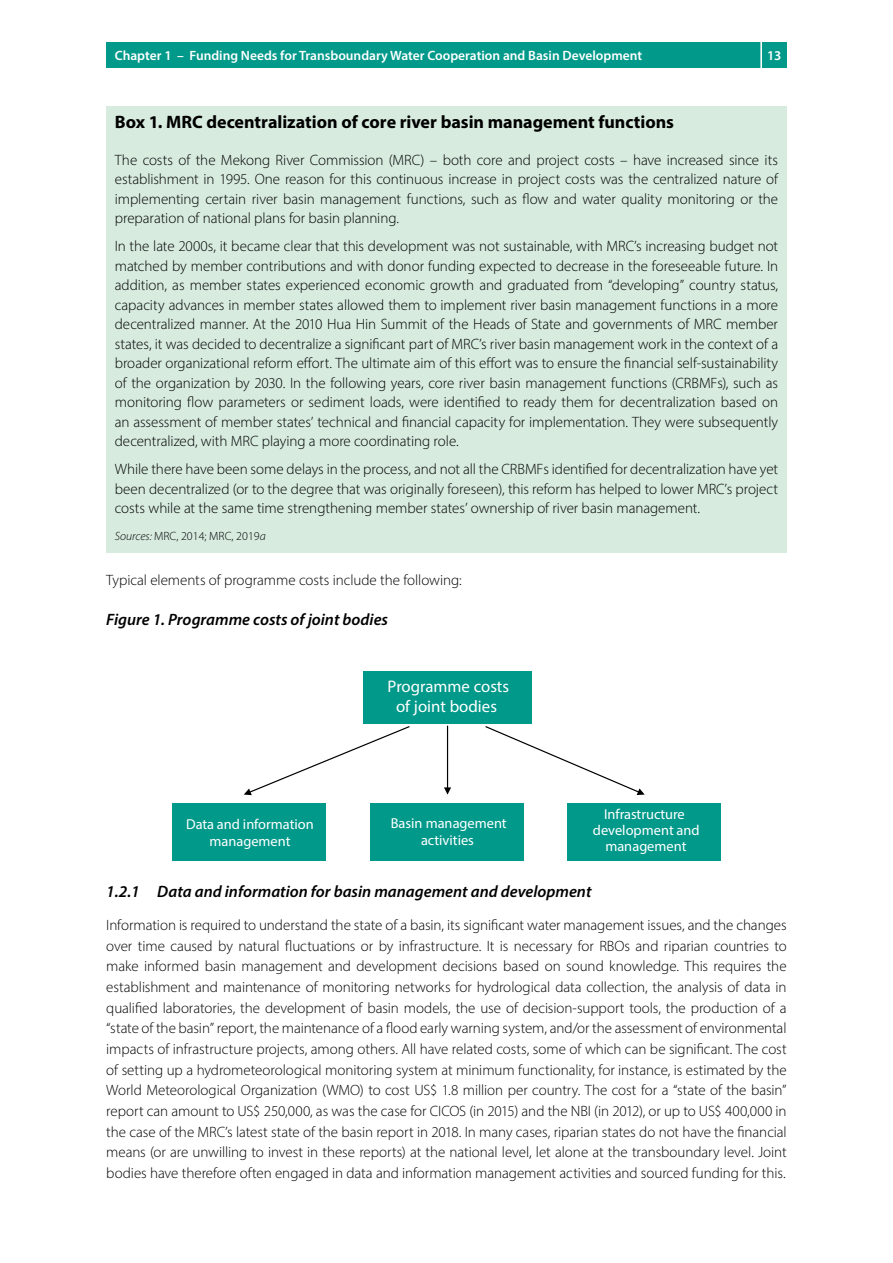
<style>
.page{position:relative;width:893px;height:1263px;background:#fff}
.page>*{position:absolute;margin:0;border:0;box-sizing:border-box;transform-origin:0 0}
.t1{font:700 18px "Myriad Pro";color:#000}
.t2{font:16.8px/20.1px "Myriad Pro";color:#fff;text-align:center}
.t3{font:italic 600 16.5px "Myriad Pro";color:#000}
.t4{font:300 15px/19.5px "Myriad Pro";letter-spacing:-.005em;color:#000;text-align:justify}
.t5{font:14.4px/17.2px "Myriad Pro";color:#fff;text-align:center}
.t6{font:600 13.5px "Myriad Pro";color:#fff}
.t7{font:300 12px "Myriad Pro";color:#000}
.s1{font-style:italic}
</style>
<div class="page">
<div style="left:762px;top:43px;width:25px;height:25px;background:#00998a"></div>
<div style="left:106px;top:43px;width:655px;height:25px;background:#00998a"></div>
<hr style="left:760px;top:36px;width:2px;height:50px;background:#fff">
<div style="left:363px;top:671px;width:168px;height:53px;background:#00998a"></div>
<div style="left:172px;top:803px;width:153px;height:57px;background:#00998a"></div>
<div style="left:370px;top:803px;width:154px;height:57px;background:#00998a"></div>
<div style="left:568px;top:803px;width:153px;height:57px;background:#00998a"></div>
<svg style="left:485px;top:726px;width:160px;height:69px"></svg>
<svg style="left:244px;top:726px;width:166px;height:69px"></svg>
<hr style="left:447px;top:726px;width:1px;height:62px;background:#000">
<svg style="left:444px;top:787px;width:7px;height:8px"></svg>
<div style="left:106px;top:106px;width:681px;height:447px;background:#d7ebdf"></div>
<p class="t6" style="left:115px;top:47px;width:529px">Chapter 1 – Funding Needs for Transboundary Water Cooperation and Basin Development</p>
<p class="t6" style="left:767px;top:47px;width:16px">13</p>
<p class="t1" style="left:115px;top:111px;width:561px">Box 1. MRC decentralization of core river basin management functions</p>
<p class="t4" style="left:115px;top:150px;width:665px">The costs of the Mekong River Commission (MRC) – both core and project costs – have increased since its establishment in 1995. One reason for this continuous increase in project costs was the centralized nature of implementing certain river basin management functions, such as flow and water quality monitoring or the preparation of national plans for basin planning.</p>
<p class="t4" style="left:115px;top:236px;width:665px">In the late 2000s, it became clear that this development was not sustainable, with MRC’s increasing budget not matched by member contributions and with donor funding expected to decrease in the foreseeable future. In addition, as member states experienced economic growth and graduated from “developing” country status, capacity advances in member states allowed them to implement river basin management functions in a more decentralized manner. At the 2010 Hua Hin Summit of the Heads of State and governments of MRC member states, it was decided to decentralize a significant part of MRC’s river basin management work in the context of a broader organizational reform effort. The ultimate aim of this effort was to ensure the financial self-sustainability of the organization by 2030. In the following years, core river basin management functions (CRBMFs), such as monitoring flow parameters or sediment loads, were identified to ready them for decentralization based on an assessment of member states’ technical and financial capacity for implementation. They were subsequently decentralized, with MRC playing a more coordinating role.</p>
<p class="t4" style="left:115px;top:459px;width:665px">While there have been some delays in the process, and not all the CRBMFs identified for decentralization have yet been decentralized (or to the degree that was originally foreseen), this reform has helped to lower MRC’s project costs while at the same time strengthening member states’ ownership of river basin management.</p>
<p class="t7" style="left:115px;top:528px;width:152px"><span class="s1">Sources:</span> MRC, 2014; MRC, 2019<span class="s1">a</span></p>
<p class="t4" style="left:106px;top:570px;width:357px">Typical elements of programme costs include the following:</p>
<p class="t3" style="left:106px;top:609px;width:283px">Figure 1. Programme costs of joint bodies</p>
<p class="t2" style="left:387px;top:676px;width:123px">Programme costs of joint bodies</p>
<p class="t5" style="left:186px;top:815px;width:129px">Data and information management</p>
<p class="t5" style="left:391px;top:814px;width:117px">Basin management activities</p>
<p class="t5" style="left:593px;top:806px;width:108px;line-height:16px">Infrastructure development and management</p>
<p class="t3" style="left:106px;top:881px;width:487px">1.2.1 Data and information for basin management and development</p>
<p class="t4" style="left:106px;top:915px;width:682px;line-height:20.7px">Information is required to understand the state of a basin, its significant water management issues, and the changes over time caused by natural fluctuations or by infrastructure. It is necessary for RBOs and riparian countries to make informed basin management and development decisions based on sound knowledge. This requires the establishment and maintenance of monitoring networks for hydrological data collection, the analysis of data in qualified laboratories, the development of basin models, the use of decision-support tools, the production of a “state of the basin” report, the maintenance of a flood early warning system, and/or the assessment of environmental impacts of infrastructure projects, among others. All have related costs, some of which can be significant. The cost of setting up a hydrometeorological monitoring system at minimum functionality, for instance, is estimated by the World Meteorological Organization (WMO) to cost US$ 1.8 million per country. The cost for a “state of the basin” report can amount to US$ 250,000, as was the case for CICOS (in 2015) and the NBI (in 2012), or up to US$ 400,000 in the case of the MRC’s latest state of the basin report in 2018. In many cases, riparian states do not have the financial means (or are unwilling to invest in these reports) at the national level, let alone at the transboundary level. Joint bodies have therefore often engaged in data and information management activities and sourced funding for this.</p>
</div>
